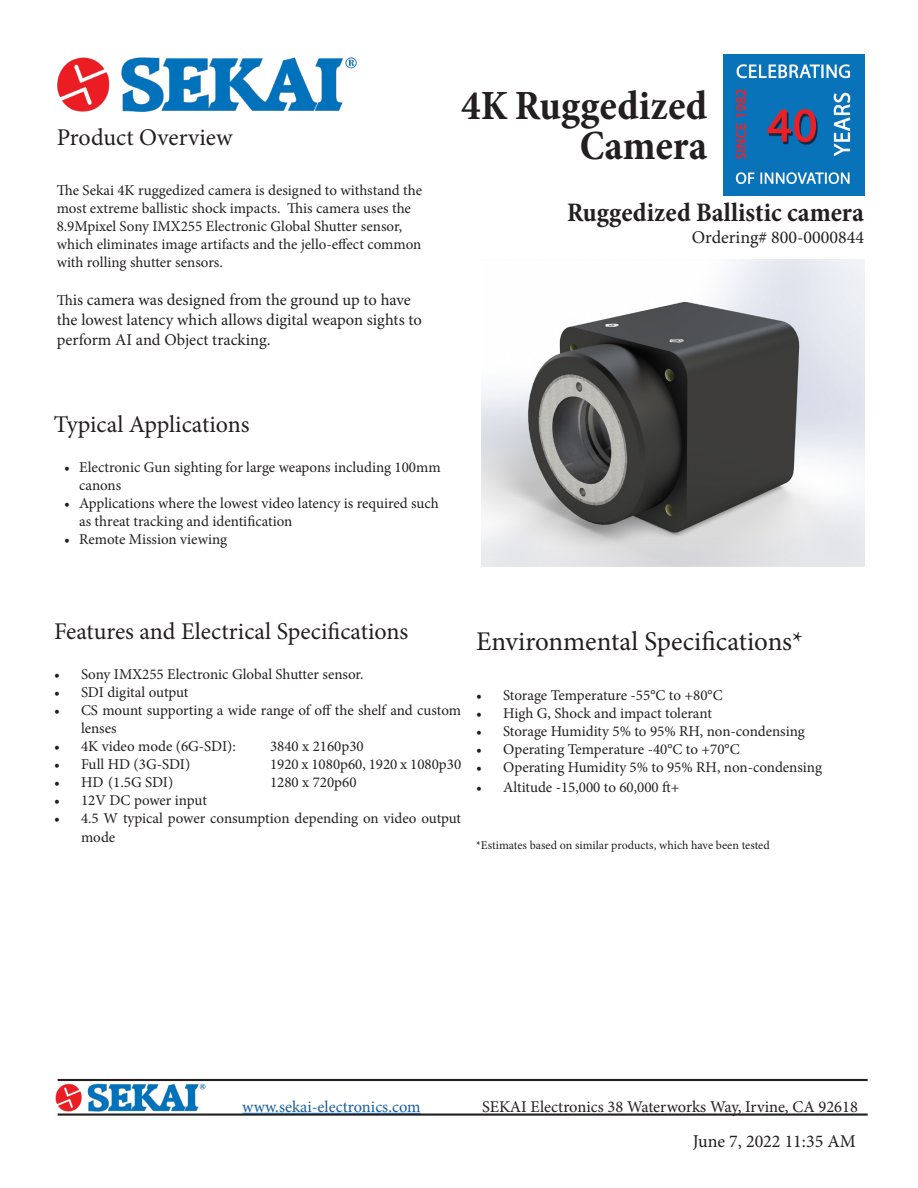
<style>
.page{position:relative;width:918px;height:1188px;background:#fff}
.page>*{position:absolute;margin:0;border:0;box-sizing:border-box;transform-origin:0 0}
.t1{font:700 condensed 42px/40.5px "Minion Pro";color:#231f20;text-align:right}
.t2{font:27px "Minion Pro";color:#231f20}
.t3{font:700 condensed 27px "Minion Pro";color:#231f20}
.t4{font:24px "Minion Pro";color:#231f20}
.t5{font:18px "Minion Pro";color:#231f20}
.t6{font:16.5px/19.8px "Minion Pro";color:#231f20}
.t7{font:16.5px "Minion Pro";color:#175d9e}
.t8{font:15px/18px "Minion Pro";color:#231f20}
.t9{font:12px "Minion Pro";color:#231f20}
.s1{font-size:15px}
</style>
<div class="page">
<img style="left:57px;top:57px;width:300px;height:55px">
<hr style="left:58px;top:1114px;width:810px;height:2px;background:#231f20">
<hr style="left:58px;top:1079px;width:810px;height:2px;background:#231f20">
<img style="left:55px;top:1083px;width:150px;height:28px">
<hr style="left:242px;top:1113px;width:179px;height:1px;background:#175d9e">
<img style="left:724px;top:55px;width:140px;height:140px">
<img style="left:482px;top:259px;width:383px;height:307px">
<p class="t4" style="left:57px;top:121px;width:178px">Product Overview</p>
<p class="t8" style="left:57px;top:181px;width:367px">The Sekai 4K ruggedized camera is designed to withstand the most extreme ballistic shock impacts. This camera uses the 8.9Mpixel Sony IMX255 Electronic Global Shutter sensor, which eliminates image artifacts and the jello-effect common with rolling shutter sensors.</p>
<p class="t6" style="left:57px;top:290px;width:367px"><span class="s1">Th</span>is camera was designed from the ground up to have the lowest latency which allows digital weapon sights to perform AI and Object tracking.</p>
<p class="t1" style="left:461px;top:85px;width:248px">4K Ruggedized<br>Camera</p>
<p class="t3" style="left:567px;top:194px;width:299px">Ruggedized Ballistic camera</p>
<p class="t5" style="left:692px;top:225px;width:174px">Ordering# 800-0000844</p>
<p class="t4" style="left:54px;top:409px;width:197px">Typical Applications</p>
<p class="t8" style="left:79px;top:458px;width:363px;text-indent:-15px">• Electronic Gun sighting for large weapons including 100mm canons</p>
<p class="t8" style="left:79px;top:494px;width:361px;text-indent:-15px">• Applications where the lowest video latency is required such as threat tracking and identification</p>
<p class="t8" style="left:64px;top:530px;width:164px">• Remote Mission viewing</p>
<p class="t4" style="left:54px;top:615px;width:356px">Features and Electrical Specifications</p>
<p class="t8" style="left:54px;top:665px;width:311px">• Sony IMX255 Electronic Global Shutter sensor.</p>
<p class="t8" style="left:54px;top:683px;width:136px">• SDI digital output</p>
<p class="t8" style="left:81px;top:701px;width:382px;text-indent:-27px">• CS mount supporting a wide range of off the shelf and custom lenses</p>
<p class="t8" style="left:54px;top:737px;width:183px">• 4K video mode (6G-SDI):</p>
<p class="t8" style="left:270px;top:737px;width:95px">3840 x 2160p30</p>
<p class="t8" style="left:54px;top:755px;width:138px">• Full HD (3G-SDI)</p>
<p class="t8" style="left:270px;top:755px;width:193px">1920 x 1080p60, 1920 x 1080p30</p>
<p class="t8" style="left:54px;top:773px;width:121px">• HD (1.5G SDI)</p>
<p class="t8" style="left:270px;top:773px;width:88px">1280 x 720p60</p>
<p class="t8" style="left:54px;top:791px;width:154px">• 12V DC power input</p>
<p class="t8" style="left:81px;top:808px;width:382px;line-height:19.8px;text-indent:-27px">• 4.5 W typical power consumption depending on video output mode</p>
<p class="t2" style="left:476px;top:623px;width:329px">Environmental Specifications*</p>
<p class="t8" style="left:476px;top:686px;width:248px">• Storage Temperature -55°C to +80°C</p>
<p class="t8" style="left:476px;top:704px;width:237px">• High G, Shock and impact tolerant</p>
<p class="t8" style="left:476px;top:722px;width:330px">• Storage Humidity 5% to 95% RH, non-condensing</p>
<p class="t8" style="left:476px;top:740px;width:265px">• Operating Temperature -40°C to +70°C</p>
<p class="t8" style="left:476px;top:758px;width:347px">• Operating Humidity 5% to 95% RH, non-condensing</p>
<p class="t8" style="left:476px;top:778px;width:205px">• Altitude -15,000 to 60,000 ft+</p>
<p class="t9" style="left:476px;top:838px;width:295px">*Estimates based on similar products, which have been tested</p>
<p class="t7" style="left:242px;top:1095px;width:180px">www.sekai-electronics.com</p>
<p class="t6" style="left:482px;top:1097px;width:377px">SEKAI Electronics 38 Waterworks Way, Irvine, CA 92618</p>
<p class="t5" style="left:693px;top:1129px;width:165px">June 7, 2022 11:35 AM</p>
</div>
